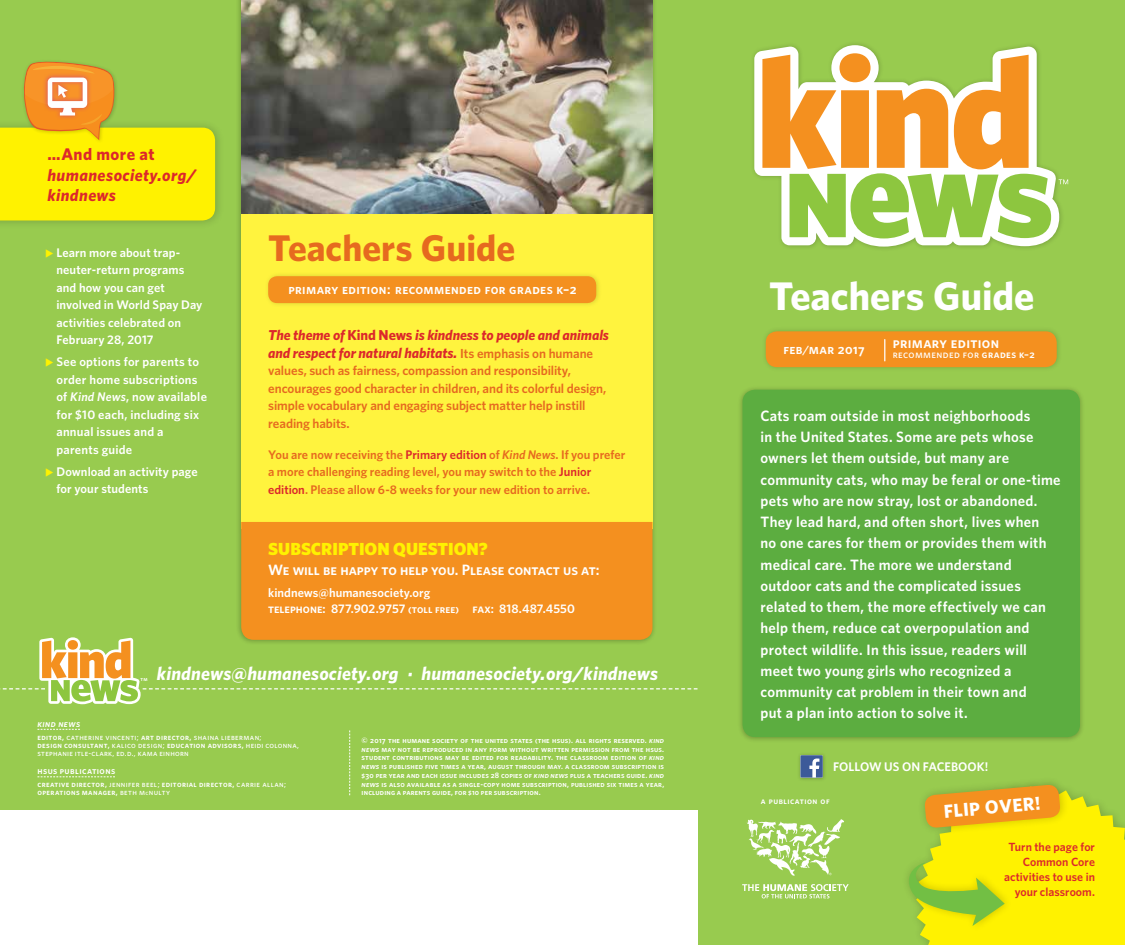
<style>
.page{position:relative;width:1125px;height:945px;background:#98cb4f}
.page>*{position:absolute;margin:0;border:0;box-sizing:border-box;transform-origin:0 0}
.t1{font:700 40px "Whitney";color:#fff}
.t2{font:700 37.12px "Whitney";color:#e66a1f}
.t3{font:italic 700 18.75px "Whitney";letter-spacing:.01em;color:#fff}
.t4{font:700 18.75px "Whitney";color:#fff}
.t5{font:900 17.5px "Whitney";color:#fff200}
.t6{font:italic 700 16.75px/20.4px "Whitney";letter-spacing:.025em;color:#dc282b}
.t7{font:700 16.75px "Whitney";letter-spacing:.025em;color:#dc282b}
.t8{font:600 15px/21.2px "Whitney";letter-spacing:.02em;color:#fff}
.t9{font:15px "Whitney Semibold SC";color:#fff}
.t10{font:15px "Whitney Semibold SC";letter-spacing:.025em;color:#fff}
.t11{font:italic 700 14.38px/17.5px "Whitney";letter-spacing:-.005em;color:#dc282b}
.t12{font:13.75px "Whitney Semibold SC";letter-spacing:.025em;color:#fff}
.t13{font:600 13.12px/17.5px "Whitney";letter-spacing:-.005em;color:#e66a1f}
.t14{font:600 12.5px/17.5px "Whitney";letter-spacing:.01em;color:#fff}
.t15{font:600 12.5px/17.5px "Whitney";color:#e66a1f}
.t16{font:12.5px "Whitney Semibold SC";color:#fff}
.t17{font:600 11.88px/15px "Whitney";letter-spacing:.005em;color:#dc282b;text-align:right}
.t18{font:10.62px "Whitney Medium SC";letter-spacing:.035em;color:#fff}
.t19{font:9.38px "Whitney Semibold SC";letter-spacing:.04em;color:#fff}
.t20{font:9.38px "Whitney Semibold SC Italic";letter-spacing:.045em;color:#fff}
.t21{font:8.75px "Whitney Semibold SC";letter-spacing:.055em;color:#fff}
.t22{font:8.12px/8.1px "Whitney Semibold SC";letter-spacing:.045em;color:#fff}
.t23{font:8.12px "Whitney Medium SC";letter-spacing:.045em;color:#fff}
.t24{font:7.75px/8.8px "Whitney Semibold SC";letter-spacing:.02em;color:#fff;text-align:justify}
.t25{font:5.62px "Whitney Semibold SC";color:#fff}
.s1{color:#fff200}
.s2{font-style:italic}
.s3{font-style:normal}
.s4{font-weight:600;font-style:normal;font-size:13.12px;color:#e66a1f}
.s5{color:#dc282b}
.s6{font-family:"Whitney Semibold SC";font-weight:400}
.s7{font-family:"Whitney Semibold SC";font-weight:400;font-size:11.25px}
.s8{font-family:"Whitney Semibold SC"}
.s9{font-family:"Whitney Medium SC"}
.s10{font-family:"Whitney Medium SC";font-size:6.25px}
.s11{font-family:"Whitney Semibold SC Italic"}
.s12{font-size:13.12px}
</style>
<div class="page">
<div style="left:236px;top:0;width:421px;height:646px;background:#000;opacity:.25"></div>
<div style="left:241px;top:213px;width:411px;height:316px;background:#fff33e"></div>
<div style="left:241px;top:522px;width:411px;height:115px;background:#f4901f"></div>
<img style="left:241px;top:0;width:411px;height:213px">
<svg style="left:754px;top:45px;width:305px;height:202px"></svg>
<svg style="left:762px;top:53px;width:289px;height:185px"></svg>
<svg style="left:1059px;top:179px;width:9px;height:5px"></svg>
<svg style="left:0;top:637px;width:698px;height:67px"></svg>
<svg style="left:907px;top:784px;width:218px;height:161px;background:#e4db13"></svg>
<div style="left:0;top:810px;width:698px;height:135px;background:#fff"></div>
<div style="left:264px;top:271px;width:338px;height:37px;background:#000;opacity:.15"></div>
<div style="left:268px;top:276px;width:328px;height:27px;background:#f4901f;border-radius:9px"></div>
<div style="left:0;top:119px;width:225px;height:111px;background:#000;opacity:.2"></div>
<div style="left:761px;top:326px;width:301px;height:46px;background:#000;opacity:.15"></div>
<div style="left:766px;top:331px;width:291px;height:36px;background:#f4901f;border-radius:11px"></div>
<svg style="left:884px;top:340px;width:1px;height:21px"></svg>
<div style="left:21px;top:59px;width:98px;height:85px;background:#000;opacity:.2"></div>
<svg style="left:0;top:62px;width:215px;height:158px"></svg>
<svg style="left:38px;top:729px;width:42px;height:1px"></svg>
<svg style="left:38px;top:777px;width:77px;height:1px"></svg>
<svg style="left:349px;top:730px;width:1px;height:65px"></svg>
<div style="left:737px;top:385px;width:348px;height:358px;background:#000;opacity:.25"></div>
<div style="left:742px;top:390px;width:338px;height:347px;background:#5cad40;border-radius:13px"></div>
<div style="left:797px;top:752px;width:30px;height:30px;background:#000;opacity:.25"></div>
<svg style="left:800px;top:755px;width:23px;height:23px"></svg>
<svg style="left:742px;top:884px;width:107px;height:14px"></svg>
<svg style="left:747px;top:819px;width:97px;height:57px"></svg>
<p class="t7" style="left:47px;top:143px;width:109px">…And more at</p>
<p class="t6" style="left:47px;top:164px;width:150px">humanesociety.org/ kindnews</p>
<p class="t14" style="left:56px;top:243px;width:147px;text-indent:-11px"><span class="s1">◆</span> Learn more about trap&shy;neuter-return programs and how you can get involved in World Spay Day activities celebrated on<br>February 28, 2017</p>
<p class="t14" style="left:56px;top:353px;width:152px;text-indent:-11px"><span class="s1">◆</span> See options for parents to order home subscriptions of <span class="s2">Kind News</span>, now available for $10 each, including six annual issues and a parents guide</p>
<p class="t14" style="left:56px;top:462px;width:143px;text-indent:-11px"><span class="s1">◆</span> Download an activity page for your students</p>
<h2 class="t2" style="left:268px;top:224px;width:248px">Teachers Guide</h2>
<p class="t12" style="left:288px;top:280px;width:290px">primary edition: recommended for grades k–2</p>
<p class="t11" style="left:268px;top:326px;width:342px">The theme of <span class="s3">Kind News</span> is kindness to people and animals and respect for natural habitats. <span class="s4">Its emphasis on humane</span></p>
<p class="t13" style="left:268px;top:362px;width:340px">values, such as fairness, compassion and responsibility, encourages good character in children, and its colorful design, simple vocabulary and engaging subject matter help instill reading habits.</p>
<p class="t15" style="left:268px;top:445px;width:359px">You are now receiving the <span class="s5">Primary edition</span> of <span class="s2">Kind News</span>. If you prefer a more challenging reading level, you may switch to the <span class="s5">Junior edition</span>. Please allow 6-8 weeks for your new edition to arrive.</p>
<p class="t5" style="left:268px;top:537px;width:221px">SUBSCRIPTION QUESTION?</p>
<p class="t9" style="left:268px;top:560px;width:333px">We will be happy to help you. Please contact us at:</p>
<p class="t14" style="left:268px;top:584px;width:308px;line-height:16.2px">kindnews@humanesociety.org<br><span class="s6">telephone:</span> 877.902.9757 <span class="s7">(toll free)</span> <span class="s6">fax:</span> 818.487.4550</p>
<p class="t25" style="left:141px;top:676px;width:8px">tm</p>
<p class="t3" style="left:157px;top:661px;width:503px">kindnews@humanesociety.org · humanesociety.org/kindnews</p>
<p class="t20" style="left:38px;top:718px;width:44px">kind news</p>
<p class="t23" style="left:38px;top:732px;width:226px"><span class="s8">editor,</span> catherine vincenti; <span class="s8">art director,</span> shaina lieberman;</p>
<p class="t22" style="left:37px;top:741px;width:263px">design consultant, <span class="s9">kalico design;</span> education advisors, <span class="s9">heidi colonna,</span></p>
<p class="t23" style="left:37px;top:748px;width:153px">stephanie itle-clark, ed.d., kama einhorn</p>
<p class="t19" style="left:38px;top:765px;width:79px">hsus publications</p>
<p class="t22" style="left:38px;top:780px;width:250px">creative director, <span class="s9">jennifer beel;</span> editorial director, <span class="s9">carrie allan; </span>operations manager, <span class="s9">beth m</span><span class="s10">c</span><span class="s9">nulty</span></p>
<p class="t24" style="left:362px;top:736px;width:304px">© 2017 the humane society of the united states (the hsus). all rights reserved. <span class="s11">kind news</span> may not be reproduced in any form without written permission from the hsus. student contributions may be edited for readability. the classroom edition of <span class="s11">kind news</span> is published five times a year, august through may. a classroom subscription is $30 per year and each issue includes 28 copies of <span class="s11">kind news</span> plus a teachers guide. <span class="s11">kind news</span> is also available as a single-copy home subscription, published six times a year, including a parents guide, for $10 per subscription.</p>
<h1 class="t1" style="left:769px;top:269px;width:267px">Teachers Guide</h1>
<p class="t12" style="left:783px;top:341px;width:83px">feb/mar 201<span class="s12">7</span></p>
<p class="t10" style="left:893px;top:333px;width:108px">primary edition</p>
<p class="t18" style="left:893px;top:348px;width:143px">recommended for <span class="s8">grades k–2</span></p>
<p class="t8" style="left:760px;top:405px;width:302px">Cats roam outside in most neighborhoods<br>in the United States. Some are pets whose owners let them outside, but many are community cats, who may be feral or one-time pets who are now stray, lost or abandoned.<br>They lead hard, and often short, lives when<br>no one cares for them or provides them with medical care. The more we understand outdoor cats and the complicated issues related to them, the more effectively we can help them, reduce cat overpopulation and protect wildlife. In this issue, readers will meet two young girls who recognized a community cat problem in their town and<br>put a plan into action to solve it.</p>
<p class="t16" style="left:833px;top:759px;width:157px">FOLLOW US ON FACEBOOK!</p>
<p class="t21" style="left:761px;top:796px;width:70px">a publication of</p>
<p class="t4" style="left:943px;top:799px;width:99px;rotate:-5deg">FLIP OVER!</p>
<p class="t17" style="left:1004px;top:839px;width:92px">Turn the page for<br>Common Core activities to use in your classroom.</p>
</div>
